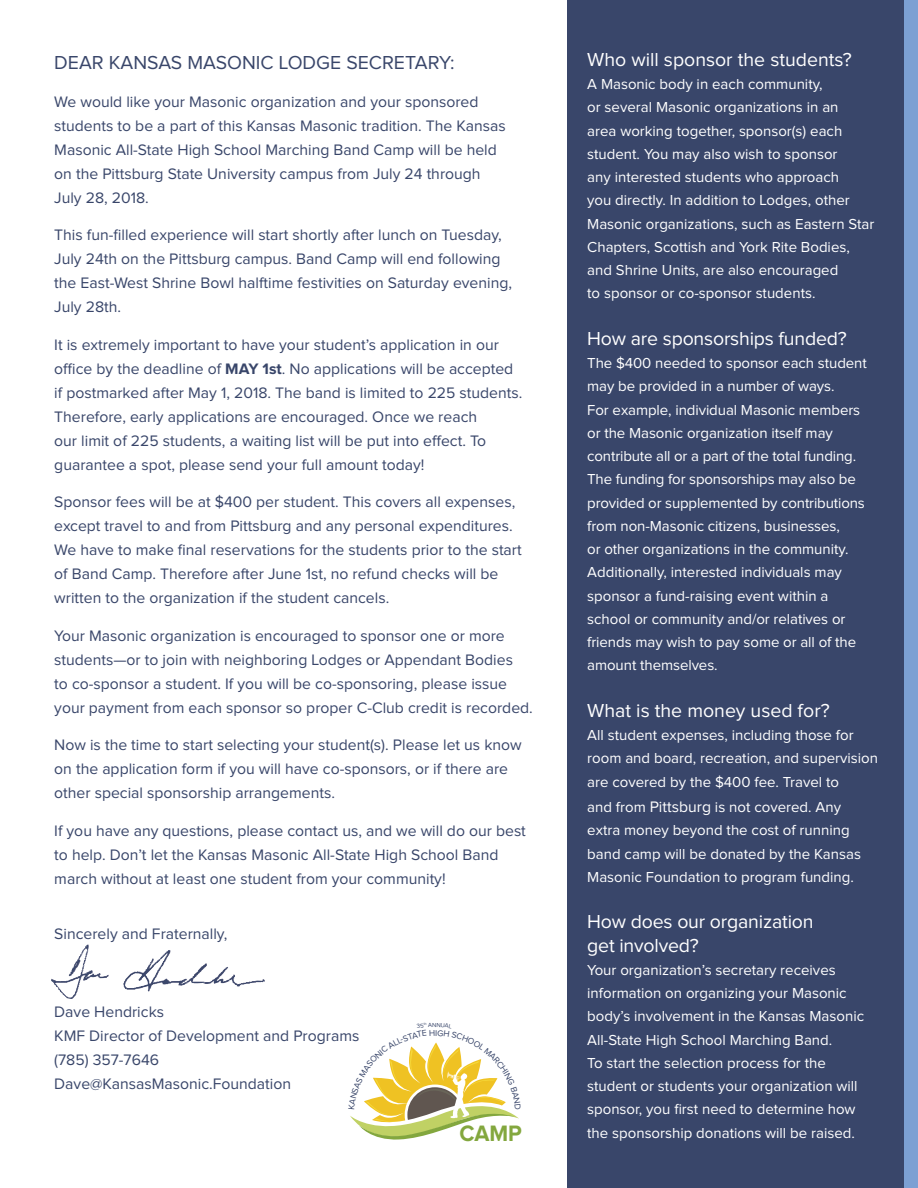
<style>
.page{position:relative;width:918px;height:1188px;background:#fff}
.page>*{position:absolute;margin:0;border:0;box-sizing:border-box;transform-origin:0 0}
.t1{font:700 23.1px "Proxima Nova";color:#83a73e;scale:.95 1}
.headline{font:19.5px/23.2px "Proxima Nova";letter-spacing:-.01em;color:#fff}
.body{font:19.5px "Proxima Nova";color:#39466a}
.body-2{font:15.75px/24px "Proxima Nova";color:#39466a}
.body-3{font:15px/23.2px "Proxima Nova";color:#fff}
.s1{font-weight:700}
.s2{font-size:15.75px}
</style>
<div class="page">
<img style="left:51px;top:946px;width:36px;height:53px">
<div style="left:567px;top:0;width:341px;height:1188px;background:#39466a"></div>
<div style="left:904px;top:0;width:14px;height:1188px;background:#7ca0d3"></div>
<svg style="left:350px;top:1042px;width:169px;height:98px"></svg>
<p class="body" style="left:54px;top:52px;width:402px">DEAR KANSAS MASONIC LODGE SECRETARY:</p>
<p class="body-2" style="left:54px;top:90px;width:453px">We would like your Masonic organization and your sponsored students to be a part of this Kansas Masonic tradition. The Kansas Masonic All-State High School Marching Band Camp will be held on the Pittsburg State University campus from July 24 through July 28, 2018.</p>
<p class="body-2" style="left:54px;top:224px;width:459px">This fun-filled experience will start shortly after lunch on Tuesday, July 24th on the Pittsburg campus. Band Camp will end following the East-West Shrine Bowl halftime festivities on Saturday evening, July 28th.</p>
<p class="body-2" style="left:54px;top:333px;width:470px">It is extremely important to have your student’s application in our office by the deadline of <span class="s1">MAY 1st</span>. No applications will be accepted if postmarked after May 1, 2018. The band is limited to 225 students.<br>Therefore, early applications are encouraged. Once we reach<br>our limit of 225 students, a waiting list will be put into effect. To guarantee a spot, please send your full amount today!</p>
<p class="body-2" style="left:54px;top:491px;width:469px">Sponsor fees will be at $400 per student. This covers all expenses, except travel to and from Pittsburg and any personal expenditures.<br>We have to make final reservations for the students prior to the start of Band Camp. Therefore after June 1st, no refund checks will be written to the organization if the student cancels.</p>
<p class="body-2" style="left:54px;top:624px;width:480px">Your Masonic organization is encouraged to sponsor one or more students—or to join with neighboring Lodges or Appendant Bodies<br>to co-sponsor a student. If you will be co-sponsoring, please issue your payment from each sponsor so proper C-Club credit is recorded.</p>
<p class="body-2" style="left:54px;top:734px;width:469px">Now is the time to start selecting your student(s). Please let us know on the application form if you will have co-sponsors, or if there are other special sponsorship arrangements.</p>
<p class="body-2" style="left:54px;top:819px;width:473px">If you have any questions, please contact us, and we will do our best to help. Don’t let the Kansas Masonic All-State High School Band march without at least one student from your community!</p>
<p class="body-2" style="left:54px;top:922px;width:175px">Sincerely and Fraternally,</p>
<p class="body-2" style="left:54px;top:1000px;width:111px">Dave Hendricks</p>
<p class="body-2" style="left:54px;top:1024px;width:307px">KMF Director of Development and Programs</p>
<p class="body-2" style="left:54px;top:1048px;width:238px">(785) 357-7646<br>Dave@KansasMasonic.Foundation</p>
<p class="t1" style="left:460px;top:1120px;width:67px">CAMP</p>
<p class="headline" style="left:587px;top:48px;width:266px">Who will sponsor the students?</p>
<p class="body-3" style="left:587px;top:73px;width:289px">A Masonic body in each community,<br>or several Masonic organizations in an<br>area working together, sponsor(s) each student. You may also wish to sponsor<br>any interested students who approach<br>you directly. In addition to Lodges, other Masonic organizations, such as Eastern Star Chapters, Scottish and York Rite Bodies, and Shrine Units, are also encouraged<br>to sponsor or co-sponsor students.</p>
<p class="headline" style="left:587px;top:327px;width:261px">How are sponsorships funded?</p>
<p class="body-3" style="left:587px;top:352px;width:281px">The $400 needed to sponsor each student may be provided in a number of ways.<br>For example, individual Masonic members or the Masonic organization itself may contribute all or a part of the total funding.<br>The funding for sponsorships may also be provided or supplemented by contributions from non-Masonic citizens, businesses,<br>or other organizations in the community.<br>Additionally, interested individuals may sponsor a fund-raising event within a school or community and/or relatives or friends may wish to pay some or all of the amount themselves.</p>
<p class="headline" style="left:587px;top:699px;width:244px">What is the money used for?</p>
<p class="body-3" style="left:587px;top:724px;width:292px">All student expenses, including those for room and board, recreation, and supervision are covered by the $400 fee. Travel to</p>
<p class="body-3" style="left:587px;top:796px;width:275px">and from <span class="s2">Pittsburg</span> is not covered. Any extra money beyond the cost of running band camp will be donated by the Kansas Masonic Foundation to program funding.</p>
<p class="headline" style="left:587px;top:911px;width:228px">How does our organization get involved?</p>
<p class="body-3" style="left:587px;top:959px;width:278px">Your organization’s secretary receives information on organizing your Masonic body’s involvement in the Kansas Masonic All-State High School Marching Band.<br>To start the selection process for the student or students your organization will sponsor, you first need to determine how the sponsorship donations will be raised.</p>
</div>
